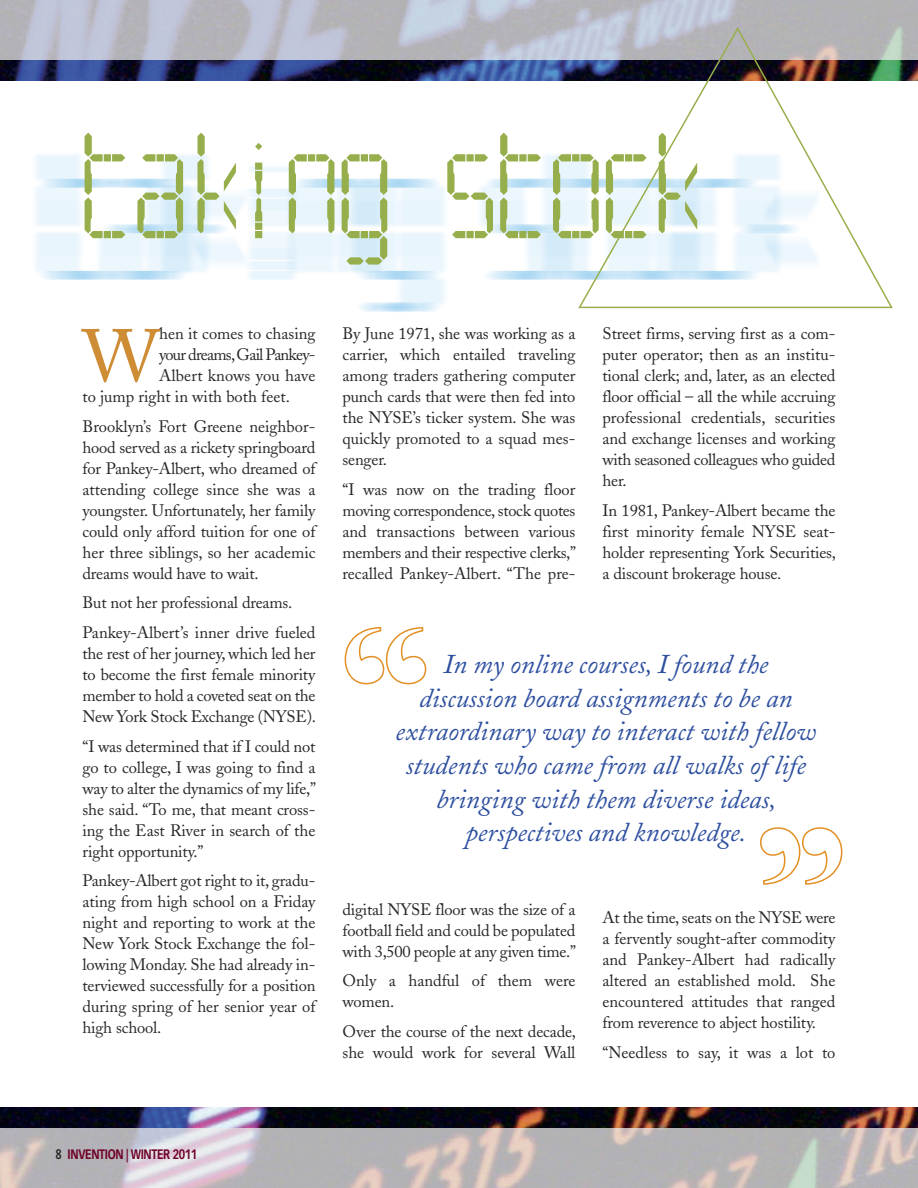
<style>
.page{position:relative;width:918px;height:1188px;background:#fff}
.page>*{position:absolute;margin:0;border:0;box-sizing:border-box;transform-origin:0 0}
.t1{font:144px "SF Digital Readout Pro";color:#97ae4c}
.t2{font:73.5px "Adobe Caslon";color:#ce8d35}
.t3{font:italic 27px/33.6px "Adobe Caslon";color:#2d4f9f;text-align:center}
.t4{font:16.5px/21px "Adobe Caslon";letter-spacing:-.01em;color:#272627;text-align:justify}
.t5{font:16.5px "Adobe Caslon";letter-spacing:-.045em;color:#272627}
.t6{font:700 13.5px "Vectora LH";letter-spacing:-.03em;color:#6e0028;scale:.8 1}
.s1{color:#272627}
</style>
<div class="page">
<img style="left:0;top:1127px;width:918px;height:61px">
<img style="left:0;top:1107px;width:918px;height:20px">
<img style="left:0;top:0;width:918px;height:61px">
<img style="left:0;top:61px;width:918px;height:20px">
<svg style="left:578px;top:27px;width:315px;height:281px"></svg>
<svg style="left:760px;top:827px;width:82px;height:58px"></svg>
<svg style="left:345px;top:627px;width:82px;height:58px"></svg>
<h1 class="t1" style="left:81px;top:104px;width:628px">taking stock</h1>
<h2 class="t2" style="left:82px;top:329px;width:78px">W</h2>
<p class="t4" style="left:159px;top:325px;width:158px">hen it comes to chasing</p>
<p class="t5" style="left:159px;top:348px;width:158px">your dreams,Gail Pankey-</p>
<p class="t4" style="left:159px;top:367px;width:158px">Albert knows you have</p>
<p class="t4" style="left:83px;top:388px;width:209px">to jump right in with both feet.</p>
<p class="t4" style="left:83px;top:418px;width:235px">Brooklyn’s Fort Greene neighbor&shy;hood served as a rickety springboard for Pankey-Albert, who dreamed of attending college since she was a youngster. Unfortunately, her family could only afford tuition for one of her three siblings, so her academic dreams would have to wait.</p>
<p class="t4" style="left:83px;top:590px;width:235px;line-height:29.7px">But not her professional dreams.<br>Pankey-Albert’s inner drive fueled</p>
<p class="t4" style="left:83px;top:645px;width:235px">the rest of her journey, which led her to become the first female minority member to hold a coveted seat on the New York Stock Exchange (NYSE).</p>
<p class="t4" style="left:82px;top:738px;width:235px">“I was determined that if I could not go to college, I was going to find a way to alter the dynamics of my life,” she said. “To me, that meant cross&shy;ing the East River in search of the right opportunity.”</p>
<p class="t4" style="left:82px;top:872px;width:235px">Pankey-Albert got right to it, gradu&shy;ating from high school on a Friday night and reporting to work at the New York Stock Exchange the fol&shy;lowing Monday. She had already in&shy;terviewed successfully for a position during spring of her senior year of high school.</p>
<p class="t4" style="left:342px;top:325px;width:235px">By June 1971, she was working as a carrier, which entailed traveling among traders gathering computer punch cards that were then fed into the NYSE’s ticker system. She was quickly promoted to a squad mes&shy;senger.</p>
<p class="t4" style="left:342px;top:481px;width:235px">“I was now on the trading floor moving correspondence, stock quotes and transactions between various members and their respective clerks,” recalled Pankey-Albert. “The pre-</p>
<p class="t4" style="left:603px;top:325px;width:235px">Street firms, serving first as a com&shy;puter operator; then as an institu&shy;tional clerk; and, later, as an elected floor official – all the while accruing professional credentials, securities and exchange licenses and working with seasoned colleagues who guided her.</p>
<p class="t4" style="left:603px;top:502px;width:235px">In 1981, Pankey-Albert became the first minority female NYSE seat&shy;holder representing York Securities, a discount brokerage house.</p>
<h3 class="t3" style="left:396px;top:651px;width:422px">In my online courses, I found the discussion board assignments to be an extraordinary way to interact with fellow students who came from all walks of life bringing with them diverse ideas, perspectives and knowledge.</h3>
<p class="t4" style="left:342px;top:901px;width:235px">digital NYSE floor was the size of a football field and could be populated with 3,500 people at any given time.”</p>
<p class="t4" style="left:343px;top:972px;width:235px">Only a handful of them were women.</p>
<p class="t4" style="left:343px;top:1023px;width:235px">Over the course of the next decade, she would work for several Wall</p>
<p class="t4" style="left:603px;top:909px;width:235px">At the time, seats on the NYSE were a fervently sought-after commodity and Pankey-Albert had radically altered an established mold. She encountered attitudes that ranged from reverence to abject hostility.</p>
<p class="t4" style="left:603px;top:1044px;width:235px">“Needless to say, it was a lot to</p>
<p class="t6" style="left:56px;top:1149px;width:179px"><span class="s1">8</span> INVENTION | WINTER 2011</p>
</div>
